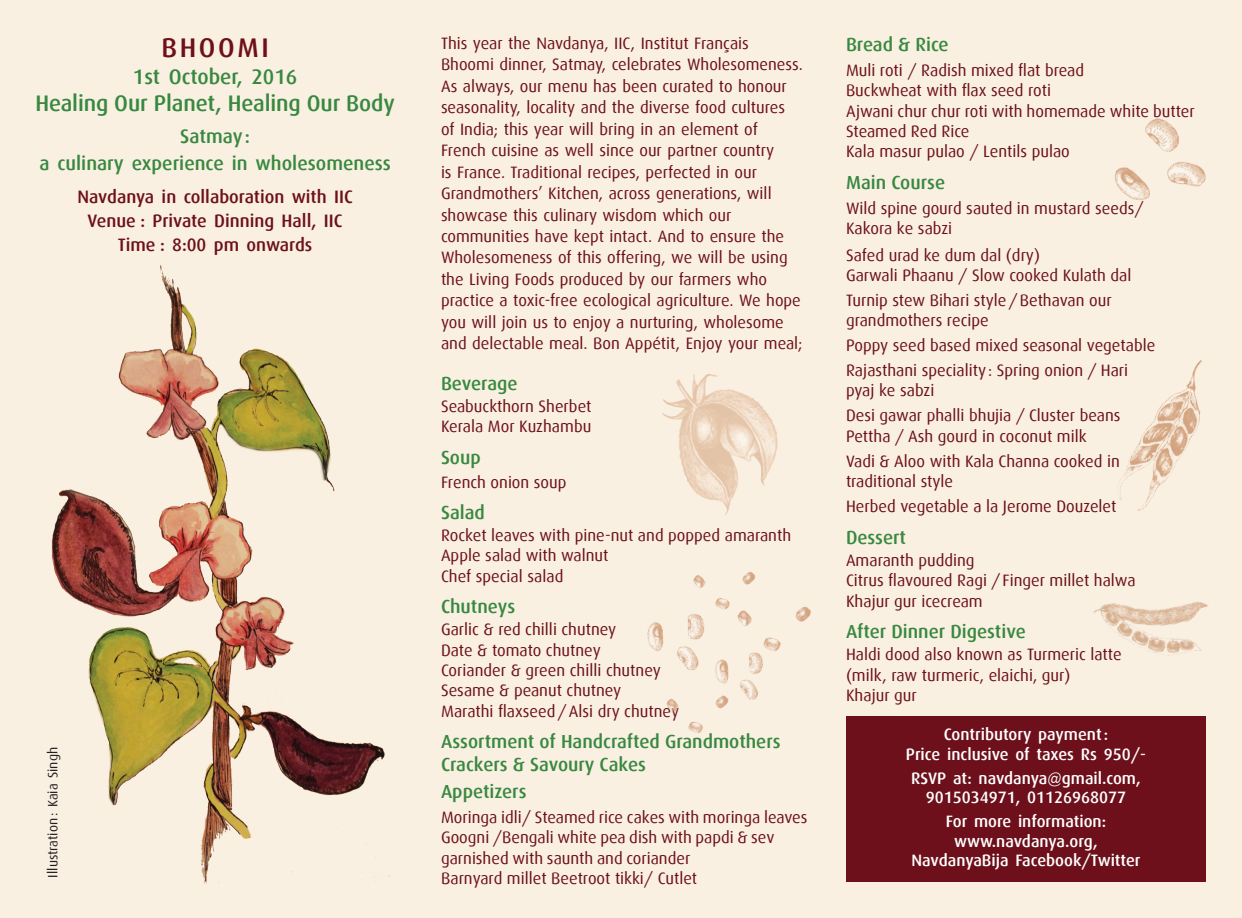
<style>
.page{position:relative;width:1242px;height:918px;background:#f9f0e2}
.page>*{position:absolute;margin:0;border:0;box-sizing:border-box;transform-origin:0 0}
.t1{font:500 27px "Dax";color:#6d101b}
.t2{font:500 22.5px "Dax";letter-spacing:-.005em;color:#388840}
.t3{font:500 21px "Dax";color:#388840}
.t4{font:500 19.5px/27px "Dax";color:#388840;text-align:center}
.t5{font:500 18.9px/22.5px "Dax";color:#388840}
.t6{font:500 18px/24px "Dax";color:#6d101b;text-align:center}
.t7{font:16.5px/20.4px "Dax";color:#6d101b}
.t8{font:500 16.5px/19.5px "Dax";color:#fff;text-align:center}
.t9{font:13.5px "Dax";color:#231f20}
</style>
<div class="page">
<div style="left:846px;top:716px;width:360px;height:166px;background:#6d101b"></div>
<img style="left:647px;top:606px;width:164px;height:64px">
<img style="left:662px;top:374px;width:116px;height:141px">
<img style="left:1114px;top:118px;width:92px;height:82px">
<img style="left:51px;top:265px;width:339px;height:619px">
<img style="left:1117px;top:360px;width:85px;height:151px">
<img style="left:706px;top:647px;width:67px;height:53px">
<img style="left:684px;top:572px;width:82px;height:56px">
<img style="left:666px;top:680px;width:73px;height:53px">
<img style="left:1093px;top:602px;width:115px;height:54px">
<h1 class="t1" style="left:161px;top:33px;width:109px">Bhoomi</h1>
<p class="t3" style="left:133px;top:65px;width:166px">1st October, 2016</p>
<h2 class="t2" style="left:35px;top:91px;width:361px">Healing Our Planet, Healing Our Body</h2>
<p class="t4" style="left:39px;top:123px;width:353px">Satmay:<br>a culinary experience in wholesomeness</p>
<p class="t6" style="left:77px;top:185px;width:277px">Navdanya in collaboration with IIC<br>Venue : Private Dinning Hall, IIC<br>Time : 8:00 pm onwards</p>
<p class="t9" style="left:45px;top:878px;width:132px;rotate:-90deg">Illustration: Kaia Singh</p>
<p class="t7" style="left:441px;top:33px;width:363px;line-height:21.5px">This year the Navdanya, IIC, Institut Français Bhoomi dinner, Satmay, celebrates Wholesomeness.<br>As always, our menu has been curated to honour seasonality, locality and the diverse food cultures of India; this year will bring in an element of French cuisine as well since our partner country<br>is France. Traditional recipes, perfected in our Grandmothers’ Kitchen, across generations, will showcase this culinary wisdom which our communities have kept intact. And to ensure the Wholesomeness of this offering, we will be using the Living Foods produced by our farmers who practice a toxic-free ecological agriculture. We hope you will join us to enjoy a nurturing, wholesome and delectable meal. Bon Appétit, Enjoy your meal;</p>
<p class="t5" style="left:441px;top:372px;width:78px">Beverage</p>
<p class="t7" style="left:441px;top:396px;width:152px">Seabuckthorn Sherbet<br>Kerala Mor Kuzhambu</p>
<p class="t5" style="left:441px;top:446px;width:41px">Soup</p>
<p class="t7" style="left:441px;top:472px;width:127px">French onion soup</p>
<p class="t5" style="left:441px;top:501px;width:46px">Salad</p>
<p class="t7" style="left:441px;top:525px;width:352px">Rocket leaves with pine-nut and popped amaranth<br>Apple salad with walnut<br>Chef special salad</p>
<p class="t5" style="left:441px;top:596px;width:76px">Chutneys</p>
<p class="t7" style="left:441px;top:619px;width:240px">Garlic &amp; red chilli chutney<br>Date &amp; tomato chutney<br>Coriander &amp; green chilli chutney<br>Sesame &amp; peanut chutney<br>Marathi flaxseed/Alsi dry chutney</p>
<p class="t5" style="left:441px;top:731px;width:341px">Assortment of Handcrafted Grandmothers<br>Crackers &amp; Savoury Cakes</p>
<p class="t5" style="left:441px;top:780px;width:87px">Appetizers</p>
<p class="t7" style="left:441px;top:807px;width:368px">Moringa idli/ Steamed rice cakes with moringa leaves Googni /Bengali white pea dish with papdi &amp; sev garnished with saunth and coriander<br>Barnyard millet Beetroot tikki/ Cutlet</p>
<p class="t5" style="left:846px;top:33px;width:104px">Bread &amp; Rice</p>
<p class="t7" style="left:846px;top:60px;width:350px">Muli roti / Radish mixed flat bread<br>Buckwheat with flax seed roti<br>Ajwani chur chur roti with homemade white butter<br>Steamed Red Rice<br>Kala masur pulao / Lentils pulao</p>
<p class="t5" style="left:846px;top:171px;width:101px">Main Course</p>
<p class="t7" style="left:846px;top:198px;width:299px">Wild spine gourd sauted in mustard seeds/<br>Kakora ke sabzi</p>
<p class="t7" style="left:846px;top:245px;width:287px">Safed urad ke dum dal (dry)<br>Garwali Phaanu / Slow cooked Kulath dal</p>
<p class="t7" style="left:846px;top:290px;width:267px">Turnip stew Bihari style/Bethavan our grandmothers recipe</p>
<p class="t7" style="left:846px;top:333px;width:311px;line-height:24.9px">Poppy seed based mixed seasonal vegetable<br>Rajasthani speciality : Spring onion / Hari</p>
<p class="t7" style="left:846px;top:378px;width:276px;line-height:24.9px">pyaj ke sabzi<br>Desi gawar phalli bhujia / Cluster beans</p>
<p class="t7" style="left:846px;top:424px;width:275px;line-height:24.9px">Pettha / Ash gourd in coconut milk<br>Vadi &amp; Aloo with Kala Channa cooked in</p>
<p class="t7" style="left:846px;top:469px;width:272px;line-height:25.5px">traditional style<br>Herbed vegetable a la Jerome Douzelet</p>
<p class="t5" style="left:846px;top:526px;width:62px">Dessert</p>
<p class="t7" style="left:846px;top:550px;width:291px">Amaranth pudding<br>Citrus flavoured Ragi /Finger millet halwa<br>Khajur gur icecream</p>
<p class="t5" style="left:846px;top:621px;width:181px">After Dinner Digestive</p>
<p class="t7" style="left:846px;top:644px;width:277px">Haldi dood also known as Turmeric latte (milk, raw turmeric, elaichi, gur)<br>Khajur gur</p>
<p class="t8" style="left:906px;top:725px;width:242px">Contributory payment:<br>Price inclusive of taxes Rs 950/-</p>
<p class="t8" style="left:911px;top:769px;width:231px">RSVP at: navdanya@gmail.com,<br>9015034971, 01126968077</p>
<p class="t8" style="left:912px;top:812px;width:231px">For more information: www.navdanya.org,<br>NavdanyaBija Facebook/Twitter</p>
</div>
